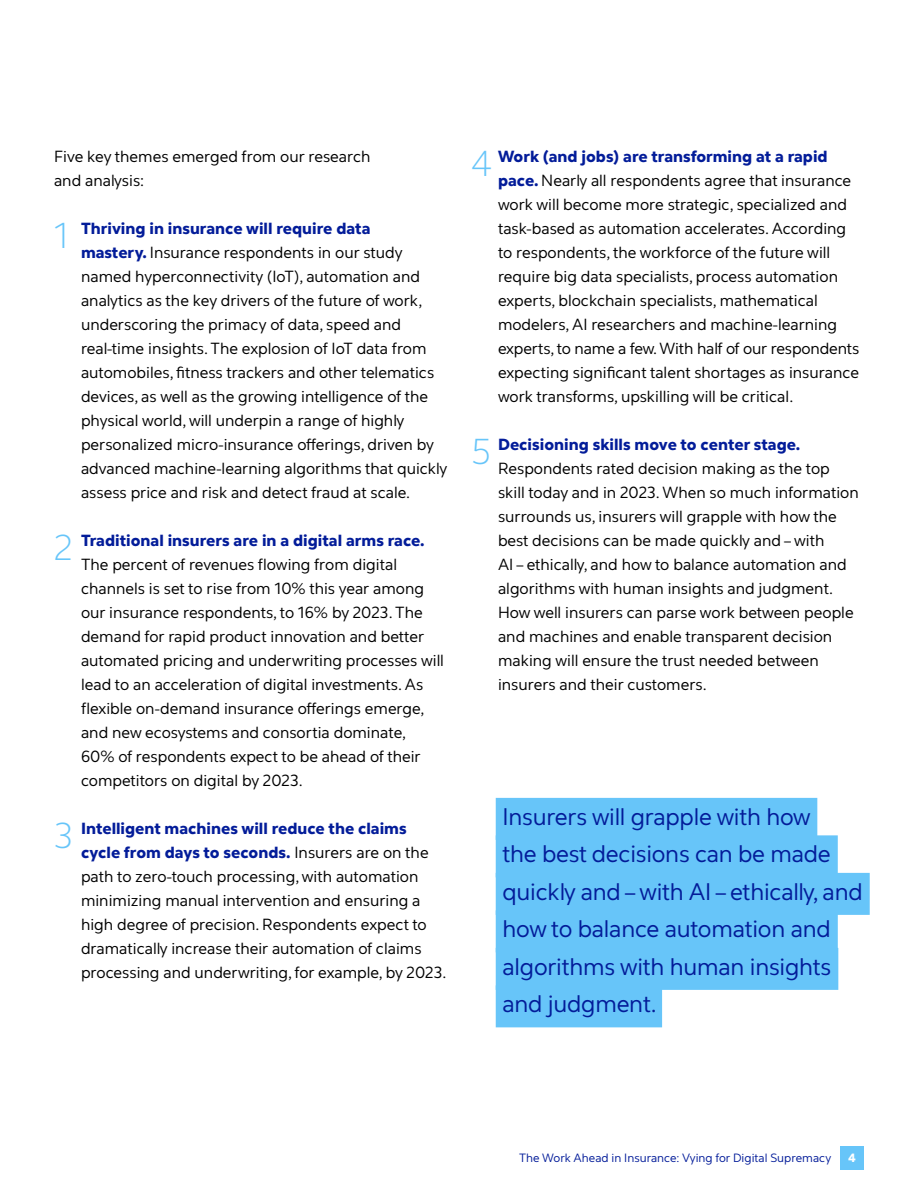
<style>
.page{position:relative;width:918px;height:1188px;background:#fff}
.page>*{position:absolute;margin:0;border:0;box-sizing:border-box;transform-origin:0 0}
.t1{font:300 36px "Cognizant Sans";color:#67c5f9}
.t2{font:24px/37.5px "Cognizant Sans";letter-spacing:-.01em;color:#031c99}
.t3{font:16.2px/24px "Cognizant Sans";color:#000}
.t4{font:800 16.2px "Cognizant Sans";color:#031c99}
.t5{font:12px "Cognizant Sans";color:#031c99}
.t6{font:800 12px "Cognizant Sans";color:#fff}
.s1{font-weight:800;color:#031c99}
</style>
<div class="page">
<div style="left:496px;top:798px;width:321px;height:42px;background:#67c5f9"></div>
<div style="left:496px;top:835px;width:342px;height:42px;background:#67c5f9"></div>
<div style="left:496px;top:873px;width:374px;height:42px;background:#67c5f9"></div>
<div style="left:496px;top:910px;width:342px;height:42px;background:#67c5f9"></div>
<div style="left:496px;top:948px;width:342px;height:42px;background:#67c5f9"></div>
<div style="left:496px;top:985px;width:166px;height:42px;background:#67c5f9"></div>
<div style="left:840px;top:1146px;width:24px;height:24px;background:#67c5f9"></div>
<p class="t3" style="left:54px;top:145px;width:318px">Five key themes emerged from our research and analysis:</p>
<h1 class="t1" style="left:54px;top:214px;width:16px">1</h1>
<p class="t3" style="left:81px;top:217px;width:368px"><span class="s1">Thriving in insurance will require data<br>mastery.</span> Insurance respondents in our study named hyperconnectivity (IoT), automation and analytics as the key drivers of the future of work, underscoring the primacy of data, speed and real-time insights. The explosion of IoT data from automobiles, fitness trackers and other telematics devices, as well as the growing intelligence of the physical world, will underpin a range of highly personalized micro-insurance offerings, driven by advanced machine-learning algorithms that quickly assess price and risk and detect fraud at scale.</p>
<h1 class="t1" style="left:54px;top:526px;width:20px">2</h1>
<p class="t4" style="left:81px;top:529px;width:345px">Traditional insurers are in a digital arms race.</p>
<p class="t3" style="left:81px;top:553px;width:365px">The percent of revenues flowing from digital channels is set to rise from 10% this year among our insurance respondents, to 16% by 2023. The demand for rapid product innovation and better automated pricing and underwriting processes will lead to an acceleration of digital investments. As flexible on-demand insurance offerings emerge, and new ecosystems and consortia dominate,<br>60% of respondents expect to be ahead of their competitors on digital by 2023.</p>
<h1 class="t1" style="left:54px;top:814px;width:20px">3</h1>
<p class="t3" style="left:81px;top:817px;width:367px"><span class="s1">Intelligent machines will reduce the claims cycle from days to seconds.</span> Insurers are on the path to zero-touch processing, with automation minimizing manual intervention and ensuring a high degree of precision. Respondents expect to dramatically increase their automation of claims processing and underwriting, for example, by 2023.</p>
<h1 class="t1" style="left:471px;top:142px;width:23px">4</h1>
<p class="t3" style="left:498px;top:145px;width:363px"><span class="s1">Work (and jobs) are transforming at a rapid pace.</span> Nearly all respondents agree that insurance work will become more strategic, specialized and task-based as automation accelerates. According to respondents, the workforce of the future will require big data specialists, process automation experts, blockchain specialists, mathematical modelers, AI researchers and machine-learning experts, to name a few. With half of our respondents expecting significant talent shortages as insurance work transforms, upskilling will be critical.</p>
<h1 class="t1" style="left:471px;top:430px;width:22px">5</h1>
<p class="t4" style="left:498px;top:433px;width:304px">Decisioning skills move to center stage.</p>
<p class="t3" style="left:498px;top:457px;width:362px">Respondents rated decision making as the top skill today and in 2023. When so much information surrounds us, insurers will grapple with how the best decisions can be made quickly and – with<br>AI – ethically, and how to balance automation and algorithms with human insights and judgment.<br>How well insurers can parse work between people and machines and enable transparent decision making will ensure the trust needed between insurers and their customers.</p>
<h2 class="t2" style="left:502px;top:798px;width:362px">Insurers will grapple with how<br>the best decisions can be made quickly and – with AI – ethically, and how to balance automation and algorithms with human insights and judgment.</h2>
<p class="t5" style="left:519px;top:1151px;width:314px">The Work Ahead in Insurance: Vying for Digital Supremacy</p>
<p class="t6" style="left:848px;top:1149px;width:9px">4</p>
</div>
